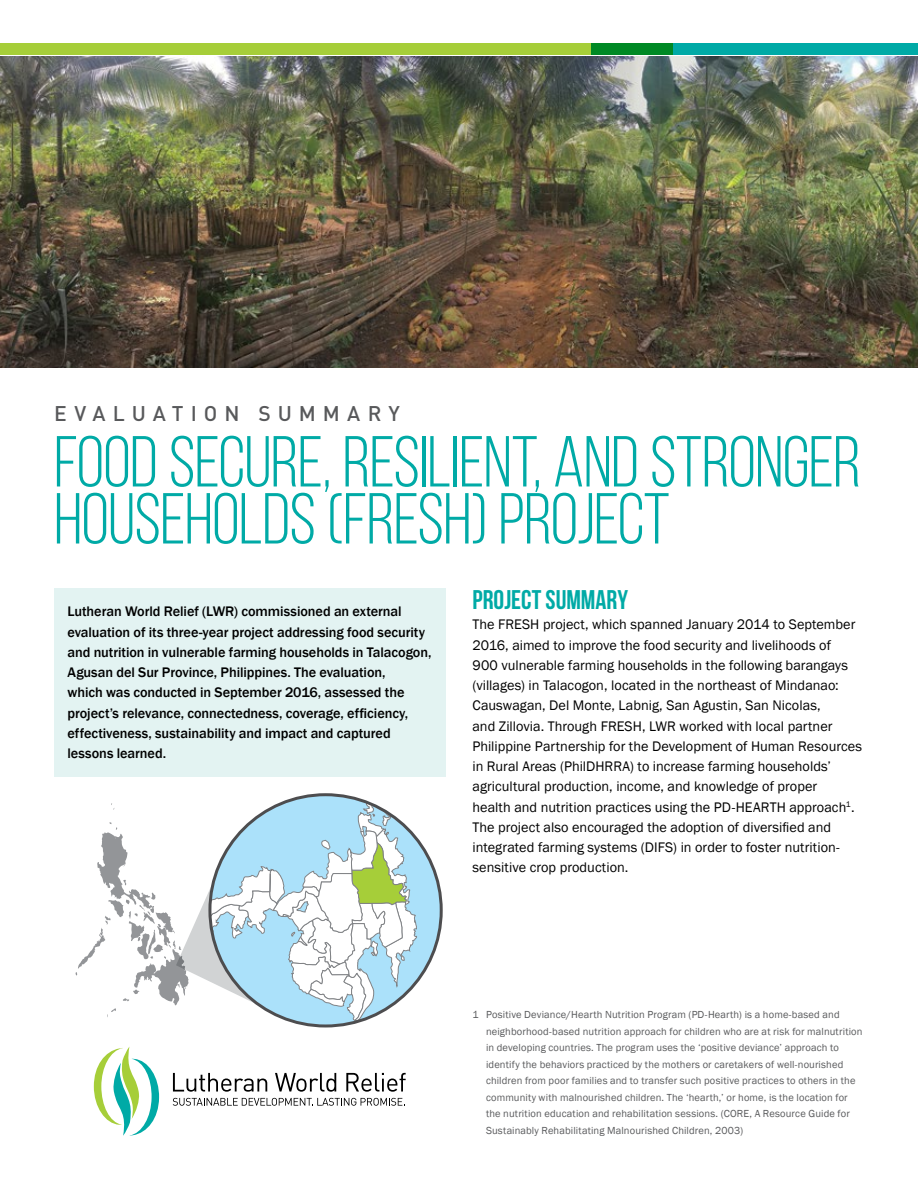
<style>
.page{position:relative;width:918px;height:1188px;background:#fff}
.page>*{position:absolute;margin:0;border:0;box-sizing:border-box;transform-origin:0 0}
.t1{font:72px/57px "Bebas Neue";letter-spacing:-.01em;color:#00aaa6}
.t2{font:700 27px "Bebas Neue";color:#00aaa6}
.t3{font:500 21px "DINOT";letter-spacing:.33em;color:#58595b}
.t4{font:14.25px/20.2px "Franklin Gothic";color:#000}
.t5{font:500 14.25px/20.2px "Franklin Gothic";letter-spacing:-.005em;color:#000}
.t6{font:10.5px/16.5px "Franklin Gothic";letter-spacing:.015em;color:#58595b}
</style>
<div class="page">
<div style="left:54px;top:588px;width:392px;height:189px;background:#e3f3f2"></div>
<img style="left:0;top:57px;width:918px;height:310px">
<div style="left:0;top:43px;width:673px;height:12px;background:#a6ce39"></div>
<svg style="left:591px;top:43px;width:327px;height:12px;background:#00a185"></svg>
<svg style="left:173px;top:1073px;width:94px;height:19px"></svg>
<svg style="left:275px;top:1073px;width:61px;height:19px"></svg>
<svg style="left:346px;top:1073px;width:60px;height:19px"></svg>
<svg style="left:173px;top:1098px;width:232px;height:8px"></svg>
<svg style="left:94px;top:1047px;width:65px;height:89px"></svg>
<div style="left:210px;top:795px;width:231px;height:231px;background:#abe1fa;border-radius:50%"></div>
<svg style="left:76px;top:796px;width:341px;height:228px"></svg>
<h3 class="t3" style="left:54px;top:400px;width:347px">EVALUATION SUMMARY</h3>
<h1 class="t1" style="left:54px;top:433px;width:808px">FOOD SECURE, RESILIENT, AND STRONGER<br>HOUSEHOLDS (FRESH) PROJECT</h1>
<p class="t5" style="left:68px;top:602px;width:366px">Lutheran World Relief (LWR) commissioned an external evaluation of its three-year project addressing food security and nutrition in vulnerable farming households in Talacogon, Agusan del Sur Province, Philippines. The evaluation,<br>which was conducted in September 2016, assessed the project’s relevance, connectedness, coverage, efficiency, effectiveness, sustainability and impact and captured lessons learned.</p>
<h2 class="t2" style="left:472px;top:585px;width:157px">PROJECT SUMMARY</h2>
<p class="t4" style="left:472px;top:615px;width:391px">The FRESH project, which spanned January 2014 to September 2016, aimed to improve the food security and livelihoods of<br>900 vulnerable farming households in the following barangays (villages) in Talacogon, located in the northeast of Mindanao:<br>Causwagan, Del Monte, Labnig, San Agustin, San Nicolas,<br>and Zillovia. Through FRESH, LWR worked with local partner Philippine Partnership for the Development of Human Resources in Rural Areas (PhilDHRRA) to increase farming households’ agricultural production, income, and knowledge of proper<br>health and nutrition practices using the PD-HEARTH approach<sup>1</sup>.<br>The project also encouraged the adoption of diversified and integrated farming systems (DIFS) in order to foster nutrition&shy;sensitive crop production.</p>
<p class="t6" style="left:486px;top:1007px;width:378px;text-indent:-14px">1 Positive Deviance/Hearth Nutrition Program (PD-Hearth) is a home-based and neighborhood-based nutrition approach for children who are at risk for malnutrition in developing countries. The program uses the ‘positive deviance’ approach to identify the behaviors practiced by the mothers or caretakers of well-nourished children from poor families and to transfer such positive practices to others in the community with malnourished children. The ‘hearth,’ or home, is the location for the nutrition education and rehabilitation sessions. (CORE, A Resource Guide for Sustainably Rehabilitating Malnourished Children, 2003)</p>
</div>
